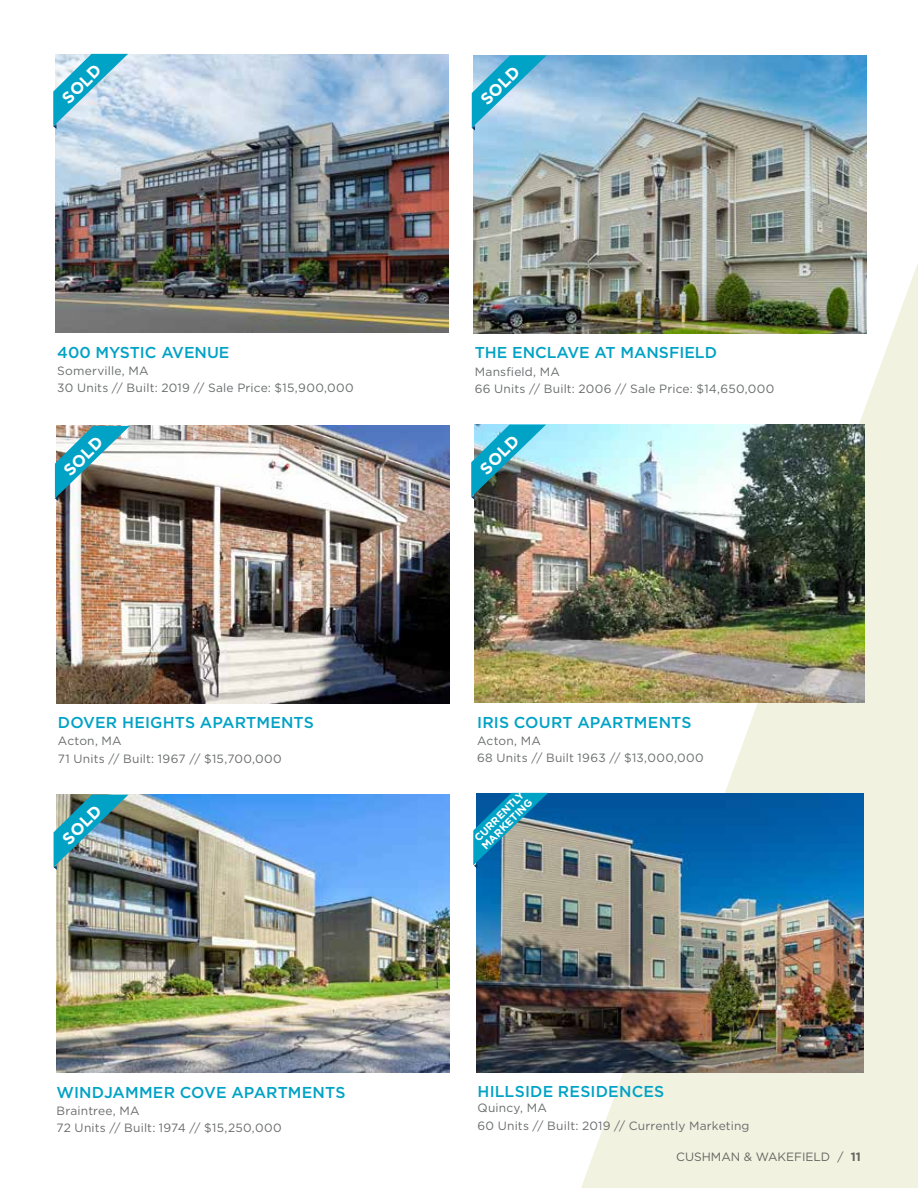
<style>
.page{position:relative;width:918px;height:1188px;background:#fff}
.page>*{position:absolute;margin:0;border:0;box-sizing:border-box;transform-origin:0 0}
.t1{font:700 16.5px "Gotham";color:#fff}
.t2{font:500 15.75px "Gotham";letter-spacing:.005em;color:#00a2c5}
.t3{font:12px/17.4px "Gotham";letter-spacing:.015em;color:#6a6c6d}
.t4{font:700 10.5px/10.8px "Gotham";color:#fff}
.s1{font-weight:700}
</style>
<div class="page">
<svg style="left:572px;top:254px;width:346px;height:934px;fill:#f2f2e1"></svg>
<img style="left:473px;top:55px;width:393px;height:278px">
<svg style="left:471px;top:55px;width:87px;height:75px;background:#7bc2de"></svg>
<img style="left:56px;top:55px;width:393px;height:278px">
<svg style="left:53px;top:54px;width:87px;height:75px;background:#8fcbe0"></svg>
<img style="left:57px;top:794px;width:393px;height:279px">
<img style="left:474px;top:424px;width:391px;height:279px">
<img style="left:471px;top:425px;width:87px;height:75px">
<img style="left:57px;top:425px;width:393px;height:278px">
<img style="left:54px;top:426px;width:87px;height:75px">
<img style="left:53px;top:795px;width:87px;height:75px">
<img style="left:477px;top:793px;width:387px;height:280px">
<svg style="left:425px;top:793px;width:135px;height:75px"></svg>
<h1 class="t1" style="left:57px;top:93px;width:49px;rotate:-45deg">SOLD</h1>
<h2 class="t2" style="left:57px;top:342px;width:174px">400 MYSTIC AVENUE</h2>
<p class="t3" style="left:57px;top:362px;width:298px">Somerville, MA<br>30 Units // Built: 2019 // Sale Price: $15,900,000</p>
<h1 class="t1" style="left:59px;top:465px;width:49px;rotate:-45deg">SOLD</h1>
<h2 class="t2" style="left:58px;top:712px;width:258px">DOVER HEIGHTS APARTMENTS</h2>
<p class="t3" style="left:58px;top:732px;width:225px">Acton, MA<br>71 Units // Built: 1967 // $15,700,000</p>
<h1 class="t1" style="left:57px;top:834px;width:49px;rotate:-45deg">SOLD</h1>
<h2 class="t2" style="left:57px;top:1082px;width:290px">WINDJAMMER COVE APARTMENTS</h2>
<p class="t3" style="left:57px;top:1102px;width:227px">Braintree, MA<br>72 Units // Built: 1974 // $15,250,000</p>
<h1 class="t1" style="left:476px;top:95px;width:49px;rotate:-45deg">SOLD</h1>
<h2 class="t2" style="left:475px;top:342px;width:244px">THE ENCLAVE AT MANSFIELD</h2>
<p class="t3" style="left:475px;top:362px;width:301px">Mansfield, MA<br>66 Units // Built: 2006 // Sale Price: $14,650,000</p>
<h1 class="t1" style="left:475px;top:464px;width:49px;rotate:-45deg">SOLD</h1>
<h2 class="t2" style="left:477px;top:712px;width:216px">IRIS COURT APARTMENTS</h2>
<p class="t3" style="left:477px;top:732px;width:228px">Acton, MA<br>68 Units // Built 1963 // $13,000,000</p>
<p class="t4" style="left:472px;top:836px;width:68px;rotate:-45deg">CURRENTLY<br>MARKETING</p>
<h2 class="t2" style="left:477px;top:1082px;width:188px">HILLSIDE RESIDENCES</h2>
<p class="t3" style="left:477px;top:1099px;width:274px">Quincy, MA<br>60 Units // Built: 2019 // Currently Marketing</p>
<p class="t3" style="left:676px;top:1147px;width:186px">CUSHMAN &amp; WAKEFIELD / <span class="s1">11</span></p>
</div>
